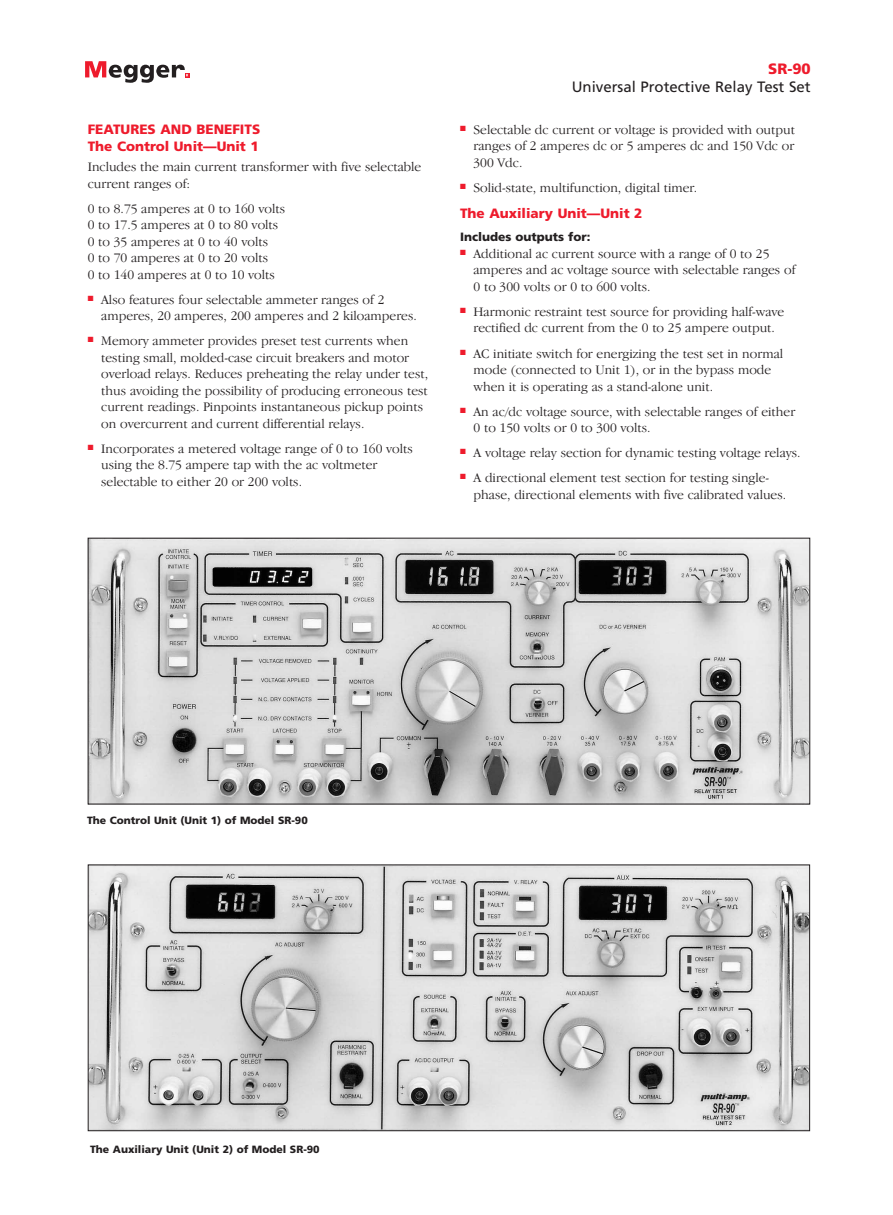
<style>
.page{position:relative;width:893px;height:1215px;background:#fff}
.page>*{position:absolute;margin:0;border:0;box-sizing:border-box;transform-origin:0 0}
.t1{font:15px "Frutiger";color:#231f20}
.t2{font:900 15px "Frutiger";color:#ee1b2c}
.t3{font:300 13.5px/16.5px "Garamond IT Cby BT";color:#231f20}
.t4{font:900 13.5px/17.5px "Frutiger";color:#ee1b2c}
.t5{font:900 12px "Frutiger";color:#231f20}
.t6{font:900 10.5px "Frutiger";color:#231f20}
</style>
<div class="page">
<svg style="left:85px;top:61px;width:104px;height:22px"></svg>
<img style="left:90px;top:540px;width:718px;height:262px">
<div style="left:88px;top:538px;width:722px;height:266px;border:1px solid #231f20"></div>
<img style="left:90px;top:867px;width:718px;height:262px">
<div style="left:88px;top:865px;width:722px;height:266px;border:1px solid #231f20"></div>
<p class="t4" style="left:88px;top:121px;width:174px">FEATURES AND BENEFITS<br>The Control Unit—Unit 1</p>
<p class="t3" style="left:88px;top:160px;width:335px">Includes the main current transformer with five selectable current ranges of:</p>
<p class="t3" style="left:88px;top:201px;width:199px">0 to 8.75 amperes at 0 to 160 volts<br>0 to 17.5 amperes at 0 to 80 volts<br>0 to 35 amperes at 0 to 40 volts<br>0 to 70 amperes at 0 to 20 volts<br>0 to 140 amperes at 0 to 10 volts</p>
<p class="t3" style="left:101px;top:292px;width:317px;text-indent:-13px"><sup>■</sup> Also features four selectable ammeter ranges of 2 amperes, 20 amperes, 200 amperes and 2 kiloamperes.</p>
<p class="t3" style="left:101px;top:334px;width:328px;text-indent:-13px"><sup>■</sup> Memory ammeter provides preset test currents when testing small, molded-case circuit breakers and motor overload relays. Reduces preheating the relay under test, thus avoiding the possibility of producing erroneous test current readings. Pinpoints instantaneous pickup points on overcurrent and current differential relays.</p>
<p class="t3" style="left:101px;top:441px;width:313px;text-indent:-13px"><sup>■</sup> Incorporates a metered voltage range of 0 to 160 volts using the 8.75 ampere tap with the ac voltmeter selectable to either 20 or 200 volts.</p>
<p class="t2" style="left:768px;top:63px;width:44px">SR-90</p>
<p class="t1" style="left:571px;top:81px;width:240px">Universal Protective Relay Test Set</p>
<p class="t3" style="left:473px;top:122px;width:323px;text-align:justify;text-indent:-14px"><sup>■</sup> Selectable dc current or voltage is provided with output ranges of 2 amperes dc or 5 amperes dc and 150 Vdc or 300 Vdc.</p>
<p class="t3" style="left:460px;top:180px;width:238px"><sup>■</sup> Solid-state, multifunction, digital timer.</p>
<p class="t4" style="left:460px;top:205px;width:184px">The Auxiliary Unit—Unit 2</p>
<p class="t5" style="left:460px;top:232px;width:132px">Includes outputs for:</p>
<p class="t3" style="left:473px;top:247px;width:323px;text-indent:-14px"><sup>■</sup> Additional ac current source with a range of 0 to 25 amperes and ac voltage source with selectable ranges of<br>0 to 300 volts or 0 to 600 volts.</p>
<p class="t3" style="left:460px;top:305px;width:326px;text-align:center"><sup>■</sup> Harmonic restraint test source for providing half-wave rectified dc current from the 0 to 25 ampere output.</p>
<p class="t3" style="left:473px;top:346px;width:311px;text-indent:-14px"><sup>■</sup> AC initiate switch for energizing the test set in normal mode (connected to Unit 1), or in the bypass mode when it is operating as a stand-alone unit.</p>
<p class="t3" style="left:473px;top:404px;width:323px;text-indent:-14px"><sup>■</sup> An ac/dc voltage source, with selectable ranges of either<br>0 to 150 volts or 0 to 300 volts.</p>
<p class="t3" style="left:460px;top:446px;width:342px"><sup>■</sup> A voltage relay section for dynamic testing voltage relays.</p>
<p class="t3" style="left:473px;top:471px;width:314px;text-indent:-14px"><sup>■</sup> A directional element test section for testing single&shy;phase, directional elements with five calibrated values.</p>
<p class="t6" style="left:87px;top:816px;width:222px">The Control Unit (Unit 1) of Model SR-90</p>
<p class="t6" style="left:90px;top:1145px;width:231px">The Auxiliary Unit (Unit 2) of Model SR-90</p>
</div>
